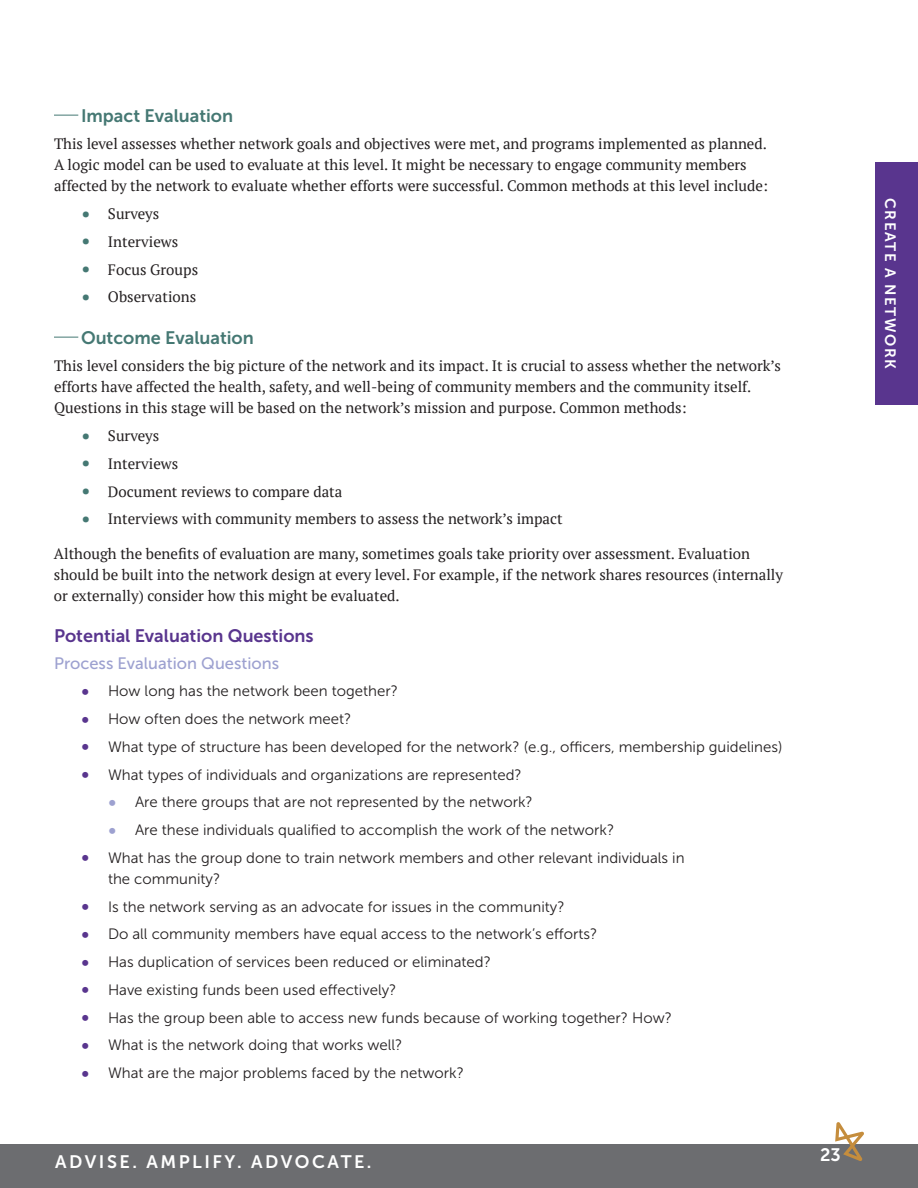
<style>
.page{position:relative;width:918px;height:1188px;background:#fff}
.page>*{position:absolute;margin:0;border:0;box-sizing:border-box;transform-origin:0 0}
.t1{font:18px "Museo Sans 700";color:#457873}
.t2{font:18px "Museo Sans 700";color:#59358e}
.t3{font:18px "Museo Sans 700";letter-spacing:.14em;color:#fff}
.t4{font:16.5px "Museo Sans 500";color:#9da1d0}
.t5{font:15px/21px "PT Serif";color:#231f20}
.t6{font:15px/21px "Museo Sans 300";color:#231f20}
.t7{font:15px "Museo Sans 700";letter-spacing:.1em;color:#fff}
.s1{font-size:21px;color:#457873}
.s2{font-size:21px;color:#59358e}
.s3{font-size:21px;color:#9da1d0}
</style>
<div class="page">
<div style="left:0;top:1144px;width:918px;height:44px;background:#6c6d70"></div>
<svg style="left:835px;top:1122px;width:29px;height:39px"></svg>
<div style="left:875px;top:162px;width:43px;height:243px;background:#59358e"></div>
<svg style="left:54px;top:115px;width:24px;height:1px"></svg>
<svg style="left:54px;top:337px;width:24px;height:1px"></svg>
<p class="t1" style="left:81px;top:105px;width:154px">Impact Evaluation</p>
<p class="t5" style="left:54px;top:133px;width:716px">This level assesses whether network goals and objectives were met, and programs implemented as planned.<br>A logic model can be used to evaluate at this level. It might be necessary to engage community members affected by the network to evaluate whether efforts were successful. Common methods at this level include:</p>
<p class="t5" style="left:81px;top:203px;width:80px"><span class="s1">•</span> Surveys</p>
<p class="t5" style="left:81px;top:231px;width:99px"><span class="s1">•</span> Interviews</p>
<p class="t5" style="left:81px;top:259px;width:119px"><span class="s1">•</span> Focus Groups</p>
<p class="t5" style="left:81px;top:286px;width:117px"><span class="s1">•</span> Observations</p>
<p class="t1" style="left:81px;top:327px;width:174px">Outcome Evaluation</p>
<p class="t5" style="left:54px;top:355px;width:729px">This level considers the big picture of the network and its impact. It is crucial to assess whether the network’s efforts have affected the health, safety, and well-being of community members and the community itself.<br>Questions in this stage will be based on the network’s mission and purpose. Common methods:</p>
<p class="t5" style="left:81px;top:425px;width:80px"><span class="s1">•</span> Surveys</p>
<p class="t5" style="left:81px;top:453px;width:99px"><span class="s1">•</span> Interviews</p>
<p class="t5" style="left:81px;top:481px;width:263px"><span class="s1">•</span> Document reviews to compare data</p>
<p class="t5" style="left:81px;top:508px;width:483px"><span class="s1">•</span> Interviews with community members to assess the network’s impact</p>
<p class="t5" style="left:54px;top:543px;width:730px">Although the benefits of evaluation are many, sometimes goals take priority over assessment. Evaluation should be built into the network design at every level. For example, if the network shares resources (internally or externally) consider how this might be evaluated.</p>
<p class="t2" style="left:54px;top:626px;width:261px">Potential Evaluation Questions</p>
<p class="t4" style="left:54px;top:654px;width:227px">Process Evaluation Questions</p>
<p class="t6" style="left:81px;top:681px;width:318px"><span class="s2">•</span> How long has the network been together?</p>
<p class="t6" style="left:81px;top:709px;width:272px"><span class="s2">•</span> How often does the network meet?</p>
<p class="t6" style="left:81px;top:736px;width:703px"><span class="s2">•</span> What type of structure has been developed for the network? (e.g., officers, membership guidelines)</p>
<p class="t6" style="left:81px;top:764px;width:442px"><span class="s2">•</span> What types of individuals and organizations are represented?</p>
<p class="t6" style="left:108px;top:792px;width:426px"><span class="s3">•</span> Are there groups that are not represented by the network?</p>
<p class="t6" style="left:108px;top:820px;width:508px"><span class="s3">•</span> Are these individuals qualified to accomplish the work of the network?</p>
<p class="t6" style="left:108px;top:847px;width:578px;text-indent:-27px"><span class="s2">•</span> What has the group done to train network members and other relevant individuals in the community?</p>
<p class="t6" style="left:81px;top:896px;width:485px"><span class="s2">•</span> Is the network serving as an advocate for issues in the community?</p>
<p class="t6" style="left:81px;top:924px;width:518px"><span class="s2">•</span> Do all community members have equal access to the network’s efforts?</p>
<p class="t6" style="left:81px;top:952px;width:411px"><span class="s2">•</span> Has duplication of services been reduced or eliminated?</p>
<p class="t6" style="left:81px;top:979px;width:317px"><span class="s2">•</span> Have existing funds been used effectively?</p>
<p class="t6" style="left:81px;top:1007px;width:592px"><span class="s2">•</span> Has the group been able to access new funds because of working together? How?</p>
<p class="t6" style="left:81px;top:1035px;width:323px"><span class="s2">•</span> What is the network doing that works well?</p>
<p class="t6" style="left:81px;top:1063px;width:384px"><span class="s2">•</span> What are the major problems faced by the network?</p>
<p class="t3" style="left:55px;top:1152px;width:318px">ADVISE. AMPLIFY. ADVOCATE.</p>
<p class="t3" style="left:820px;top:1145px;width:22px">23</p>
<p class="t7" style="left:899px;top:198px;width:172px;rotate:90deg">CREATE A NETWORK</p>
</div>
